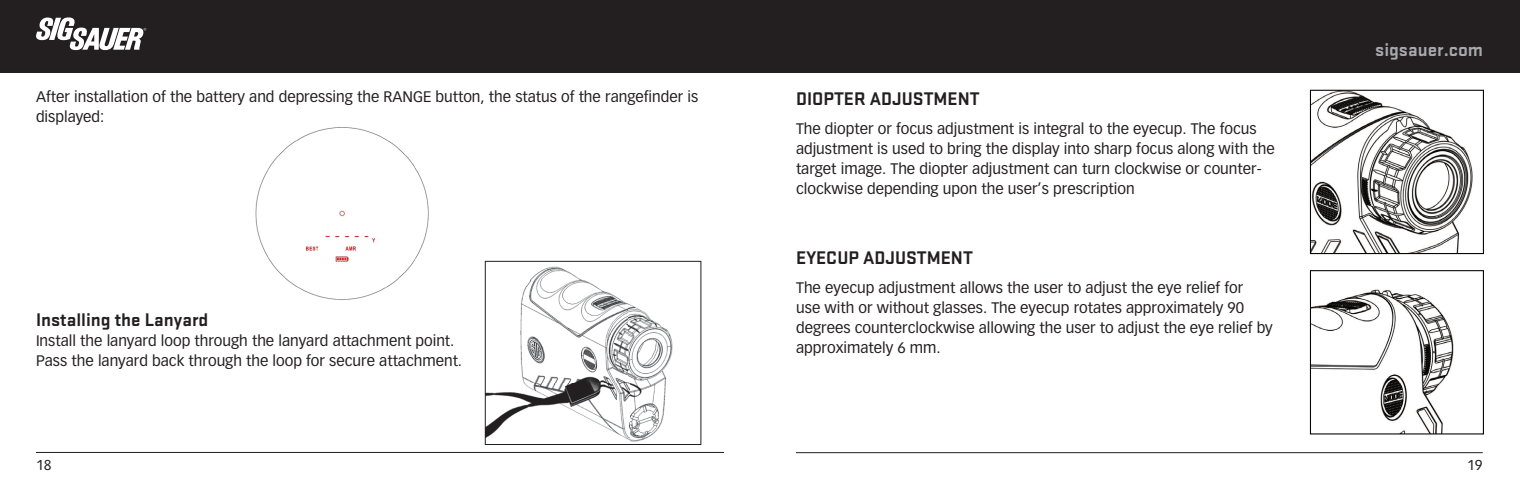
<style>
.page{position:relative;width:1520px;height:488px;background:#fff}
.page>*{position:absolute;margin:0;border:0;box-sizing:border-box;transform-origin:0 0}
.t1{font:700 19px "Stratum 2";color:#231f20}
.t2{font:700 19px "Stratum 2";color:#a8a9ad}
.t3{font:15px/20px "Vectora LH";color:#231f20}
.t4{font:14px "Vectora LH";color:#231f20}
</style>
<div class="page">
<div style="left:0;top:0;width:1519px;height:72px;background:#231f20"></div>
<hr style="left:36px;top:451px;width:688px;height:1px;background:#231f20">
<hr style="left:796px;top:452px;width:686px;height:1px;background:#231f20">
<svg style="left:36px;top:17px;width:110px;height:33px"></svg>
<img style="left:255px;top:127px;width:174px;height:173px">
<img style="left:487px;top:266px;width:186px;height:176px">
<div style="left:485px;top:261px;width:216px;height:184px;border:1px solid #231f20"></div>
<img style="left:1311px;top:92px;width:162px;height:160px">
<div style="left:1309px;top:90px;width:174px;height:164px;border:1px solid #040503"></div>
<img style="left:1311px;top:289px;width:143px;height:143px">
<div style="left:1309px;top:270px;width:174px;height:164px;border:1px solid #040503"></div>
<p class="t3" style="left:36px;top:87px;width:663px">After installation of the battery and depressing the RANGE button, the status of the rangefinder is displayed:</p>
<p class="t1" style="left:36px;top:307px;width:174px">Installing the Lanyard</p>
<p class="t3" style="left:36px;top:331px;width:427px">Install the lanyard loop through the lanyard attachment point.<br>Pass the lanyard back through the loop for secure attachment.</p>
<p class="t1" style="left:796px;top:85px;width:185px">DIOPTER ADJUSTMENT</p>
<p class="t3" style="left:796px;top:118px;width:480px">The diopter or focus adjustment is integral to the eyecup. The focus adjustment is used to bring the display into sharp focus along with the target image. The diopter adjustment can turn clockwise or counter&shy;clockwise depending upon the user’s prescription</p>
<p class="t1" style="left:796px;top:244px;width:178px">EYECUP ADJUSTMENT</p>
<p class="t3" style="left:796px;top:277px;width:478px">The eyecup adjustment allows the user to adjust the eye relief for<br>use with or without glasses. The eyecup rotates approximately 90 degrees counterclockwise allowing the user to adjust the eye relief by approximately 6 mm.</p>
<p class="t2" style="left:1375px;top:37px;width:109px">sigsauer.com</p>
<p class="t4" style="left:36px;top:456px;width:17px">18</p>
<p class="t4" style="left:1466px;top:456px;width:17px">19</p>
</div>
